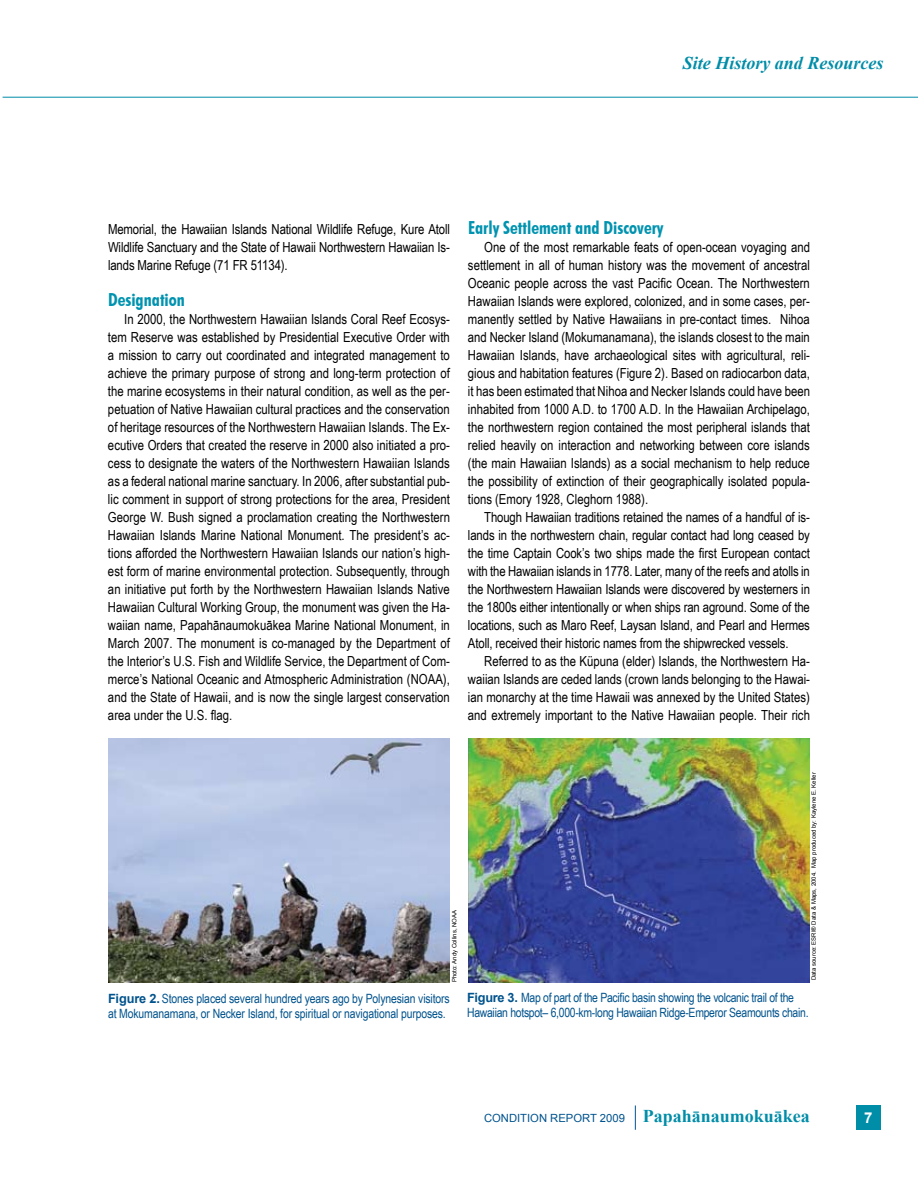
<style>
.page{position:relative;width:918px;height:1188px;background:#fff}
.page>*{position:absolute;margin:0;border:0;box-sizing:border-box;transform-origin:0 0}
.t1{font:700 condensed 18px "Futura BT";color:#0093b0}
.t2{font:italic 700 18px "Times New Roman";color:#008da8}
.t3{font:700 15px "Arial";color:#fff}
.t4{font:13.8px/18px "Arial Narrow";color:#000;text-align:justify}
.t5{font:12.75px/15px "Arial Narrow";letter-spacing:-.01em;color:#00538d}
.t6{font:11.25px "Arial";color:#00538e}
.t7{font:6px "Arial";color:#000}
.s1{font-family:"Arial";font-weight:700}
.s2{font-family:"Times New Roman";font-weight:700;font-size:18px;color:#008da8}
</style>
<div class="page">
<hr style="left:3px;top:97px;width:915px;height:1px;background:#008da8">
<div style="left:857px;top:1105px;width:24px;height:24px;background:#008da8"></div>
<svg style="left:635px;top:1106px;width:1px;height:24px"></svg>
<img style="left:108px;top:738px;width:342px;height:244px">
<img style="left:468px;top:738px;width:342px;height:244px">
<h1 class="t2" style="left:683px;top:50px;width:202px">Site History and Resources</h1>
<p class="t4" style="left:108px;top:220px;width:343px">Memorial, the Hawaiian Islands National Wildlife Refuge, Kure Atoll Wildlife Sanctuary and the State of Hawaii Northwestern Hawaiian Is&shy;lands Marine Refuge (71 FR 51134).</p>
<h1 class="t1" style="left:108px;top:289px;width:78px">Designation</h1>
<p class="t4" style="left:108px;top:310px;width:344px;text-indent:16px">In 2000, the Northwestern Hawaiian Islands Coral Reef Ecosys&shy;tem Reserve was established by Presidential Executive Order with a mission to carry out coordinated and integrated management to achieve the primary purpose of strong and long-term protection of the marine ecosystems in their natural condition, as well as the per&shy;petuation of Native Hawaiian cultural practices and the conservation of heritage resources of the Northwestern Hawaiian Islands. The Ex&shy;ecutive Orders that created the reserve in 2000 also initiated a pro&shy;cess to designate the waters of the Northwestern Hawaiian Islands as a federal national marine sanctuary. In 2006, after substantial pub&shy;lic comment in support of strong protections for the area, President George W. Bush signed a proclamation creating the Northwestern Hawaiian Islands Marine National Monument. The president’s ac&shy;tions afforded the Northwestern Hawaiian Islands our nation’s high&shy;est form of marine environmental protection. Subsequently, through an initiative put forth by the Northwestern Hawaiian Islands Native Hawaiian Cultural Working Group, the monument was given the Ha&shy;waiian name, Papahānaumokuākea Marine National Monument, in March 2007. The monument is co-managed by the Department of the Interior’s U.S. Fish and Wildlife Service, the Department of Com&shy;merce’s National Oceanic and Atmospheric Administration (NOAA), and the State of Hawaii, and is now the single largest conservation area under the U.S. flag.</p>
<h1 class="t1" style="left:468px;top:217px;width:197px">Early Settlement and Discovery</h1>
<p class="t4" style="left:468px;top:238px;width:344px;text-indent:16px">One of the most remarkable feats of open-ocean voyaging and settlement in all of human history was the movement of ancestral Oceanic people across the vast Pacific Ocean. The Northwestern Hawaiian Islands were explored, colonized, and in some cases, per&shy;manently settled by Native Hawaiians in pre-contact times. Nihoa and Necker Island (Mokumanamana), the islands closest to the main Hawaiian Islands, have archaeological sites with agricultural, reli&shy;gious and habitation features (Figure 2). Based on radiocarbon data, it has been estimated that Nihoa and Necker Islands could have been inhabited from 1000 A.D. to 1700 A.D. In the Hawaiian Archipelago, the northwestern region contained the most peripheral islands that relied heavily on interaction and networking between core islands (the main Hawaiian Islands) as a social mechanism to help reduce the possibility of extinction of their geographically isolated popula&shy;tions (Emory 1928, Cleghorn 1988).</p>
<p class="t4" style="left:468px;top:508px;width:344px;text-indent:16px">Though Hawaiian traditions retained the names of a handful of is&shy;lands in the northwestern chain, regular contact had long ceased by the time Captain Cook’s two ships made the first European contact with the Hawaiian islands in 1778. Later, many of the reefs and atolls in the Northwestern Hawaiian Islands were discovered by westerners in the 1800s either intentionally or when ships ran aground. Some of the locations, such as Maro Reef, Laysan Island, and Pearl and Hermes Atoll, received their historic names from the shipwrecked vessels.</p>
<p class="t4" style="left:468px;top:652px;width:344px;text-indent:16px">Referred to as the Küpuna (elder) Islands, the Northwestern Ha&shy;waiian Islands are ceded lands (crown lands belonging to the Hawai&shy;ian monarchy at the time Hawaii was annexed by the United States) and extremely important to the Native Hawaiian people. Their rich</p>
<p class="t7" style="left:451px;top:982px;width:74px;rotate:-90deg">Photo: Andy Collins, NOAA</p>
<p class="t7" style="left:810px;top:980px;width:209px;rotate:-90deg">Data source: ESRI® Data &amp; Maps, 2004. Map produced by: Kaylene E. Keller</p>
<p class="t5" style="left:108px;top:990px;width:343px"><span class="s1">Figure 2.</span> Stones placed several hundred years ago by Polynesian visitors at Mokumanamana, or Necker Island, for spiritual or navigational purposes.</p>
<p class="t5" style="left:467px;top:989px;width:343px"><span class="s1">Figure 3.</span> Map of part of the Pacific basin showing the volcanic trail of the<br>Hawaiian hotspot– 6,000-km-long Hawaiian Ridge-Emperor Seamounts chain.</p>
<p class="t6" style="left:484px;top:1110px;width:327px">CONDITION REPORT 2009 <span class="s2">Papahānaumokuākea</span></p>
<p class="t3" style="left:864px;top:1107px;width:10px">7</p>
</div>
